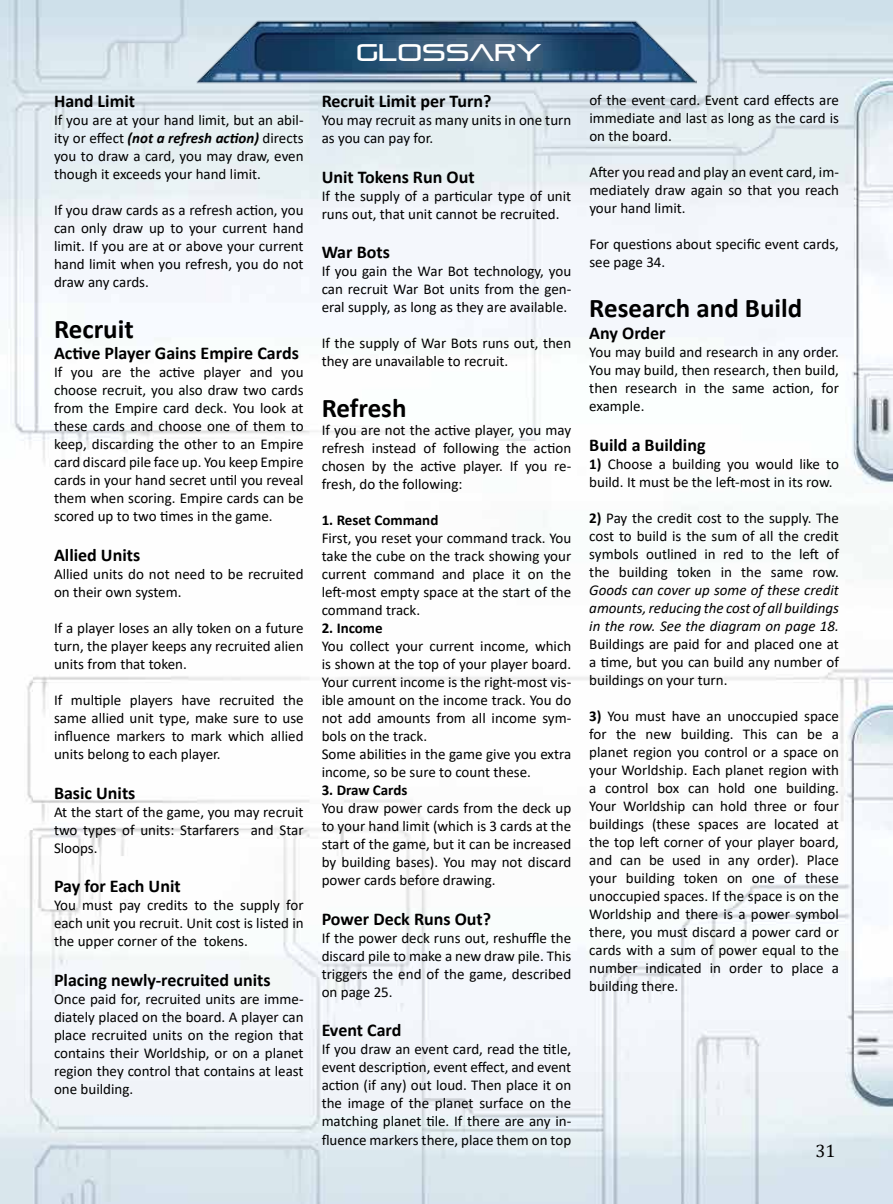
<style>
.page{position:relative;width:893px;height:1204px;background:#fff}
.page>*{position:absolute;margin:0;border:0;box-sizing:border-box;transform-origin:0 0}
.t1{font:700 27px "Calibri";color:#000}
.t2{font:24px "Pirulen";color:#fff}
.t3{font:700 18px "Calibri";color:#000}
.t4{font:18px "Cambria";color:#000}
.t5{font:15px/18px "Calibri";color:#000;text-align:justify}
.t6{font:italic 15px/18px "Calibri";color:#000;text-align:justify}
.t7{font:700 15px "Calibri";color:#000}
.s1{font-weight:700;font-style:italic}
.s2{font-weight:700}
</style>
<div class="page">
<img style="left:0;top:0;width:893px;height:1203px">
<img style="left:197px;top:16px;width:499px;height:72px">
<p class="t3" style="left:54px;top:88px;width:82px">Hand Limit</p>
<p class="t5" style="left:54px;top:111px;width:251px">If you are at your hand limit, but an abil&shy;ity or effect <span class="s1">(not a refresh action)</span> directs you to draw a card, you may draw, even though it exceeds your hand limit.</p>
<p class="t5" style="left:54px;top:201px;width:251px">If you draw cards as a refresh action, you can only draw up to your current hand limit. If you are at or above your current hand limit when you refresh, you do not draw any cards.</p>
<h1 class="t1" style="left:54px;top:309px;width:81px">Recruit</h1>
<p class="t3" style="left:54px;top:340px;width:246px">Active Player Gains Empire Cards</p>
<p class="t5" style="left:54px;top:363px;width:251px">If you are the active player and you choose recruit, you also draw two cards from the Empire card deck. You look at these cards and choose one of them to keep, discarding the other to an Empire card discard pile face up. You keep Empire cards in your hand secret until you reveal them when scoring. Empire cards can be scored up to two times in the game.</p>
<p class="t3" style="left:54px;top:542px;width:88px">Allied Units</p>
<p class="t5" style="left:54px;top:564px;width:251px">Allied units do not need to be recruited on their own system.</p>
<p class="t5" style="left:54px;top:618px;width:251px">If a player loses an ally token on a future turn, the player keeps any recruited alien units from that token.</p>
<p class="t5" style="left:54px;top:690px;width:251px">If multiple players have recruited the same allied unit type, make sure to use influence markers to mark which allied units belong to each player.</p>
<p class="t3" style="left:54px;top:780px;width:83px">Basic Units</p>
<p class="t5" style="left:54px;top:802px;width:251px">At the start of the game, you may recruit two types of units: Starfarers and Star Sloops.</p>
<p class="t3" style="left:54px;top:873px;width:128px">Pay for Each Unit</p>
<p class="t5" style="left:54px;top:895px;width:251px">You must pay credits to the supply for each unit you recruit. Unit cost is listed in the upper corner of the tokens.</p>
<p class="t3" style="left:54px;top:967px;width:218px">Placing newly-recruited units</p>
<p class="t5" style="left:54px;top:989px;width:251px">Once paid for, recruited units are imme&shy;diately placed on the board. A player can place recruited units on the region that contains their Worldship, or on a planet region they control that contains at least one building.</p>
<h2 class="t2" style="left:356px;top:37px;width:187px">GLOSSARY</h2>
<p class="t3" style="left:322px;top:88px;width:171px">Recruit Limit per Turn?</p>
<p class="t5" style="left:322px;top:111px;width:251px">You may recruit as many units in one turn as you can pay for.</p>
<p class="t3" style="left:322px;top:164px;width:154px">Unit Tokens Run Out</p>
<p class="t5" style="left:322px;top:186px;width:251px">If the supply of a particular type of unit runs out, that unit cannot be recruited.</p>
<p class="t3" style="left:322px;top:240px;width:70px">War Bots</p>
<p class="t5" style="left:322px;top:262px;width:251px">If you gain the War Bot technology, you can recruit War Bot units from the gen&shy;eral supply, as long as they are available.</p>
<p class="t5" style="left:322px;top:334px;width:251px">If the supply of War Bots runs out, then they are unavailable to recruit.</p>
<h1 class="t1" style="left:322px;top:389px;width:86px">Refresh</h1>
<p class="t5" style="left:322px;top:420px;width:251px">If you are not the active player, you may refresh instead of following the action chosen by the active player. If you re&shy;fresh, do the following:</p>
<p class="t7" style="left:322px;top:509px;width:118px">1. Reset Command</p>
<p class="t5" style="left:322px;top:528px;width:251px">First, you reset your command track. You take the cube on the track showing your current command and place it on the left-most empty space at the start of the command track.</p>
<p class="t7" style="left:322px;top:617px;width:63px">2. Income</p>
<p class="t5" style="left:322px;top:636px;width:251px;text-align:left">You collect your current income, which is shown at the top of your player board.<br>Your current income is the right-most vis&shy;ible amount on the income track. You do not add amounts from all income sym&shy;bols on the track.<br>Some abilities in the game give you extra income, so be sure to count these.</p>
<p class="t7" style="left:322px;top:779px;width:87px">3. Draw Cards</p>
<p class="t5" style="left:322px;top:798px;width:251px">You draw power cards from the deck up to your hand limit (which is 3 cards at the start of the game, but it can be increased by building bases). You may not discard power cards before drawing.</p>
<p class="t3" style="left:322px;top:906px;width:171px">Power Deck Runs Out?</p>
<p class="t5" style="left:322px;top:928px;width:251px">If the power deck runs out, reshuffle the discard pile to make a new draw pile. This triggers the end of the game, described on page 25.</p>
<p class="t3" style="left:322px;top:1017px;width:81px">Event Card</p>
<p class="t5" style="left:322px;top:1039px;width:251px">If you draw an event card, read the title, event description, event effect, and event action (if any) out loud. Then place it on the image of the planet surface on the matching planet tile. If there are any in&shy;fluence markers there, place them on top</p>
<p class="t5" style="left:589px;top:90px;width:251px">of the event card. Event card effects are immediate and last as long as the card is on the board.</p>
<p class="t5" style="left:589px;top:162px;width:251px">After you read and play an event card, im&shy;mediately draw again so that you reach your hand limit.</p>
<p class="t5" style="left:589px;top:234px;width:251px">For questions about specific event cards, see page 34.</p>
<h1 class="t1" style="left:589px;top:289px;width:215px">Research and Build</h1>
<p class="t3" style="left:589px;top:320px;width:78px">Any Order</p>
<p class="t5" style="left:589px;top:342px;width:251px">You may build and research in any order.<br>You may build, then research, then build, then research in the same action, for example.</p>
<p class="t3" style="left:589px;top:432px;width:118px">Build a Building</p>
<p class="t5" style="left:589px;top:454px;width:251px"><span class="s2">1)</span> Choose a building you would like to build. It must be the left-most in its row.</p>
<p class="t5" style="left:589px;top:508px;width:251px"><span class="s2">2)</span> Pay the credit cost to the supply. The cost to build is the sum of all the credit symbols outlined in red to the left of the building token in the same row.</p>
<p class="t6" style="left:589px;top:580px;width:251px">Goods can cover up some of these credit amounts, reducing the cost of all buildings in the row. See the diagram on page 18.</p>
<p class="t5" style="left:589px;top:634px;width:251px">Buildings are paid for and placed one at a time, but you can build any number of buildings on your turn.</p>
<p class="t5" style="left:589px;top:706px;width:251px"><span class="s2">3)</span> You must have an unoccupied space for the new building. This can be a planet region you control or a space on your Worldship. Each planet region with a control box can hold one building.<br>Your Worldship can hold three or four buildings (these spaces are located at the top left corner of your player board, and can be used in any order). Place your building token on one of these unoccupied spaces. If the space is on the Worldship and there is a power symbol there, you must discard a power card or cards with a sum of power equal to the number indicated in order to place a building there.</p>
<p class="t4" style="left:815px;top:1140px;width:21px">31</p>
</div>
